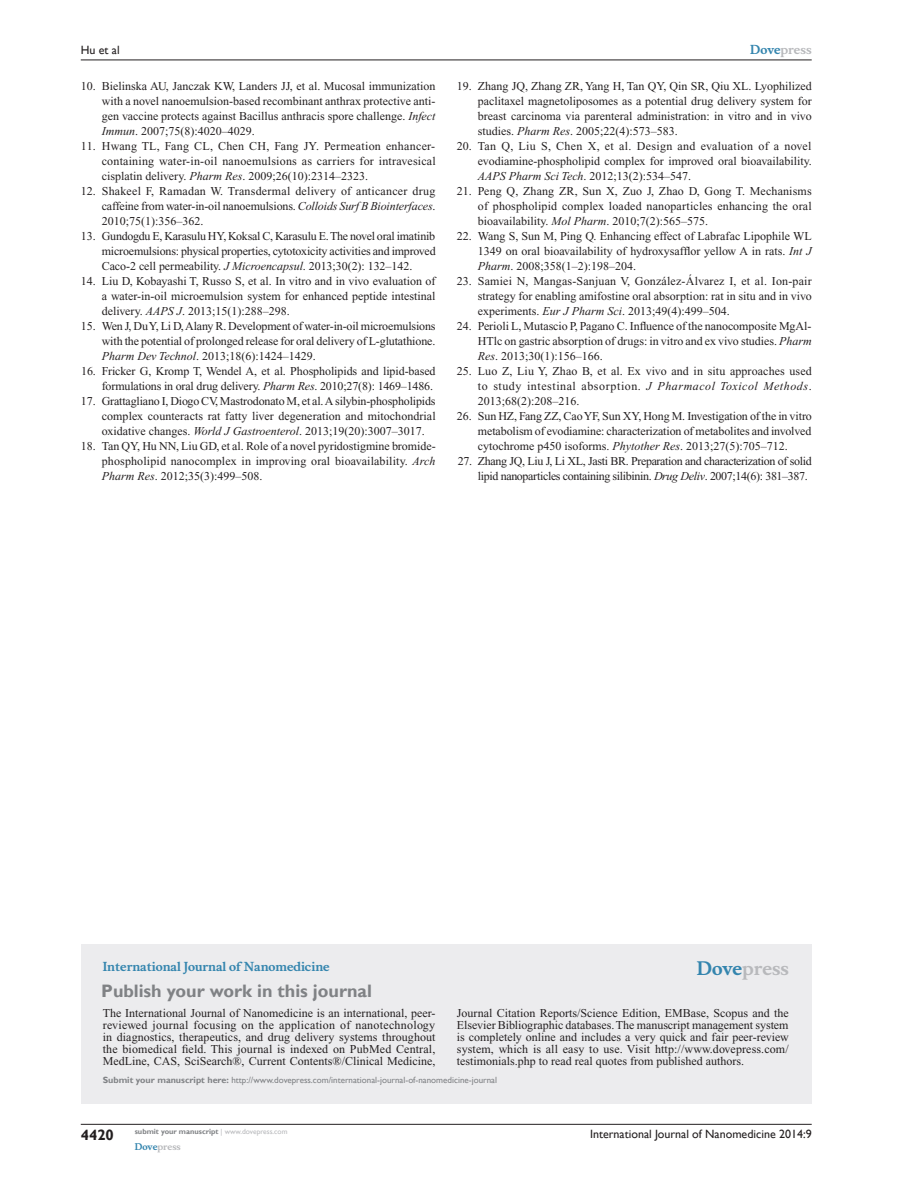
<style>
.page{position:relative;width:918px;height:1188px;background:#fff}
.page>*{position:absolute;margin:0;border:0;box-sizing:border-box;transform-origin:0 0}
.PromBx-H1{font:700 18px "Gill Sans";color:#808285}
.PromBx-Brand{font:700 18px "Musee";color:#b8b9bc}
.t1{font:700 15px "Gill Sans";color:#231f20}
.RefNL2{font:12px/15px "Times New Roman";color:#231f20;text-align:justify}
.PromBx-Tx{font:12px/12px "Times New Roman";color:#231f20;text-align:justify}
.RefNL2-2{font:12px/15px "Times New Roman";letter-spacing:-.03em;color:#231f20}
.t2{font:12px "Gill Sans";color:#231f20}
.PromBx-JrnlName{font:700 12px "Musee";color:#3485ae}
.t3{font:700 12px "Musee";color:#b8b9bc}
.PromBx-SubmitMssWebA{font:9px "Gill Sans";color:#808285}
.t4{font:700 9px "Musee";color:#b8b9bc}
.t5{font:700 7.5px "Gill Sans";color:#808285}
.s1{font-style:italic}
.s2{color:#3485ae}
.s3{font-weight:700}
.s4{font-weight:400;color:#b8b9bc}
</style>
<div class="page">
<div style="left:81px;top:944px;width:731px;height:159px;background:#ececee"></div>
<hr style="left:81px;top:1124px;width:731px;height:1px;background:#231f20">
<hr style="left:81px;top:60px;width:731px;height:1px;background:#231f20">
<p class="t2" style="left:81px;top:43px;width:40px">Hu et al</p>
<p class="RefNL2" style="left:102px;top:79px;width:335px;text-indent:-21px">10. Bielinska AU, Janczak KW, Landers JJ, et al. Mucosal immunization with a novel nanoemulsion-based recombinant anthrax protective anti&shy;gen vaccine protects against Bacillus anthracis spore challenge. <span class="s1">Infect Immun</span>. 2007;75(8):4020–4029.</p>
<p class="RefNL2" style="left:102px;top:139px;width:336px;text-indent:-21px">11. Hwang TL, Fang CL, Chen CH, Fang JY. Permeation enhancer&shy;containing water-in-oil nanoemulsions as carriers for intravesical cisplatin delivery. <span class="s1">Pharm Res</span>. 2009;26(10):2314–2323.</p>
<p class="RefNL2" style="left:102px;top:184px;width:335px;text-indent:-21px">12. Shakeel F, Ramadan W. Transdermal delivery of anticancer drug caffeine from water-in-oil nanoemulsions. <span class="s1">Colloids Surf B Biointerfaces</span>.<br>2010;75(1):356–362.</p>
<p class="RefNL2" style="left:102px;top:229px;width:335px;text-indent:-21px">13. Gundogdu E, Karasulu HY, Koksal C, Karasulu E. The novel oral imatinib microemulsions: physical properties, cytotoxicity activities and improved Caco-2 cell permeability. <span class="s1">J Microencapsul</span>. 2013;30(2): 132–142.</p>
<p class="RefNL2" style="left:102px;top:274px;width:335px;text-indent:-21px">14. Liu D, Kobayashi T, Russo S, et al. In vitro and in vivo evaluation of a water-in-oil microemulsion system for enhanced peptide intestinal delivery. <span class="s1">AAPS J</span>. 2013;15(1):288–298.</p>
<p class="RefNL2" style="left:102px;top:319px;width:335px;text-indent:-21px">15. Wen J, Du Y, Li D, Alany R. Development of water-in-oil microemulsions with the potential of prolonged release for oral delivery of L-glutathione.<br><span class="s1">Pharm Dev Technol</span>. 2013;18(6):1424–1429.</p>
<p class="RefNL2" style="left:81px;top:364px;width:356px;text-align:right">16. Fricker G, Kromp T, Wendel A, et al. Phospholipids and lipid-based formulations in oral drug delivery. <span class="s1">Pharm Res</span>. 2010;27(8): 1469–1486.</p>
<p class="RefNL2" style="left:102px;top:394px;width:335px;text-indent:-21px">17. Grattagliano I, Diogo CV, Mastrodonato M, et al. A silybin-phospholipids complex counteracts rat fatty liver degeneration and mitochondrial oxidative changes. <span class="s1">World J Gastroenterol</span>. 2013;19(20):3007–3017.</p>
<p class="RefNL2" style="left:102px;top:439px;width:335px;text-indent:-21px">18. Tan QY, Hu NN, Liu GD, et al. Role of a novel pyridostigmine bromide&shy;phospholipid nanocomplex in improving oral bioavailability. <span class="s1">Arch Pharm Res</span>. 2012;35(3):499–508.</p>
<p class="t3" style="left:750px;top:43px;width:63px"><span class="s2">Dove</span>press</p>
<p class="RefNL2" style="left:478px;top:79px;width:335px;text-indent:-21px">19. Zhang JQ, Zhang ZR, Yang H, Tan QY, Qin SR, Qiu XL. Lyophilized paclitaxel magnetoliposomes as a potential drug delivery system for breast carcinoma via parenteral administration: in vitro and in vivo studies. <span class="s1">Pharm Res</span>. 2005;22(4):573–583.</p>
<p class="RefNL2" style="left:478px;top:139px;width:335px;text-indent:-21px">20. Tan Q, Liu S, Chen X, et al. Design and evaluation of a novel evodiamine-phospholipid complex for improved oral bioavailability.<br><span class="s1">AAPS Pharm Sci Tech</span>. 2012;13(2):534–547.</p>
<p class="RefNL2" style="left:478px;top:184px;width:335px;text-indent:-21px">21. Peng Q, Zhang ZR, Sun X, Zuo J, Zhao D, Gong T. Mechanisms of phospholipid complex loaded nanoparticles enhancing the oral bioavailability. <span class="s1">Mol Pharm</span>. 2010;7(2):565–575.</p>
<p class="RefNL2" style="left:478px;top:229px;width:335px;text-indent:-21px">22. Wang S, Sun M, Ping Q. Enhancing effect of Labrafac Lipophile WL 1349 on oral bioavailability of hydroxysafflor yellow A in rats. <span class="s1">Int J Pharm</span>. 2008;358(1–2):198–204.</p>
<p class="RefNL2" style="left:478px;top:274px;width:335px;text-indent:-21px">23. Samiei N, Mangas-Sanjuan V, González-Álvarez I, et al. Ion-pair strategy for enabling amifostine oral absorption: rat in situ and in vivo experiments. <span class="s1">Eur J Pharm Sci</span>. 2013;49(4):499–504.</p>
<p class="RefNL2" style="left:478px;top:319px;width:335px;text-indent:-21px">24. Perioli L, Mutascio P, Pagano C. Influence of the nanocomposite MgAl-HTlc on gastric absorption of drugs: in vitro and ex vivo studies. <span class="s1">Pharm Res</span>. 2013;30(1):156–166.</p>
<p class="RefNL2" style="left:478px;top:364px;width:335px;text-indent:-21px">25. Luo Z, Liu Y, Zhao B, et al. Ex vivo and in situ approaches used to study intestinal absorption. <span class="s1">J Pharmacol Toxicol Methods</span>.<br>2013;68(2):208–216.</p>
<p class="RefNL2" style="left:478px;top:409px;width:335px;text-indent:-21px">26. Sun HZ, Fang ZZ, Cao YF, Sun XY, Hong M. Investigation of the in vitro metabolism of evodiamine: characterization of metabolites and involved cytochrome p450 isoforms. <span class="s1">Phytother Res</span>. 2013;27(5):705–712.</p>
<p class="RefNL2-2" style="left:478px;top:454px;width:335px;text-indent:-20px">27. Zhang JQ, Liu J, Li XL, Jasti BR. Preparation and characterization of solid lipid nanoparticles containing silibinin. <span class="s1">Drug Deliv</span>. 2007;14(6): 381–387.</p>
<p class="PromBx-JrnlName" style="left:103px;top:959px;width:228px">International Journal of Nanomedicine</p>
<p class="PromBx-H1" style="left:101px;top:980px;width:272px">Publish your work in this journal</p>
<p class="PromBx-Brand" style="left:697px;top:958px;width:94px"><span class="s2">Dove</span>press</p>
<p class="PromBx-Tx" style="left:103px;top:1007px;width:334px">The International Journal of Nanomedicine is an international, peer&shy;reviewed journal focusing on the application of nanotechnology in diagnostics, therapeutics, and drug delivery systems throughout the biomedical field. This journal is indexed on PubMed Central, MedLine, CAS, SciSearch®, Current Contents®/Clinical Medicine,</p>
<p class="PromBx-Tx" style="left:457px;top:1007px;width:333px">Journal Citation Reports/Science Edition, EMBase, Scopus and the Elsevier Bibliographic databases. The manuscript management system is completely online and includes a very quick and fair peer-review system, which is all easy to use. Visit http://www.dovepress.com/ testimonials.php to read real quotes from published authors.</p>
<p class="PromBx-SubmitMssWebA" style="left:103px;top:1075px;width:396px"><span class="s3">Submit your manuscript here:</span> http://www.dovepress.com/international-journal-of-nanomedicine-journal</p>
<p class="t1" style="left:81px;top:1126px;width:35px">4420</p>
<p class="t5" style="left:135px;top:1127px;width:154px">submit your manuscript <span class="s4">| www.dovepress.com</span></p>
<p class="t4" style="left:135px;top:1141px;width:48px"><span class="s2">Dove</span>press</p>
<p class="t2" style="left:590px;top:1127px;width:223px">International Journal of Nanomedicine 2014:9</p>
</div>
